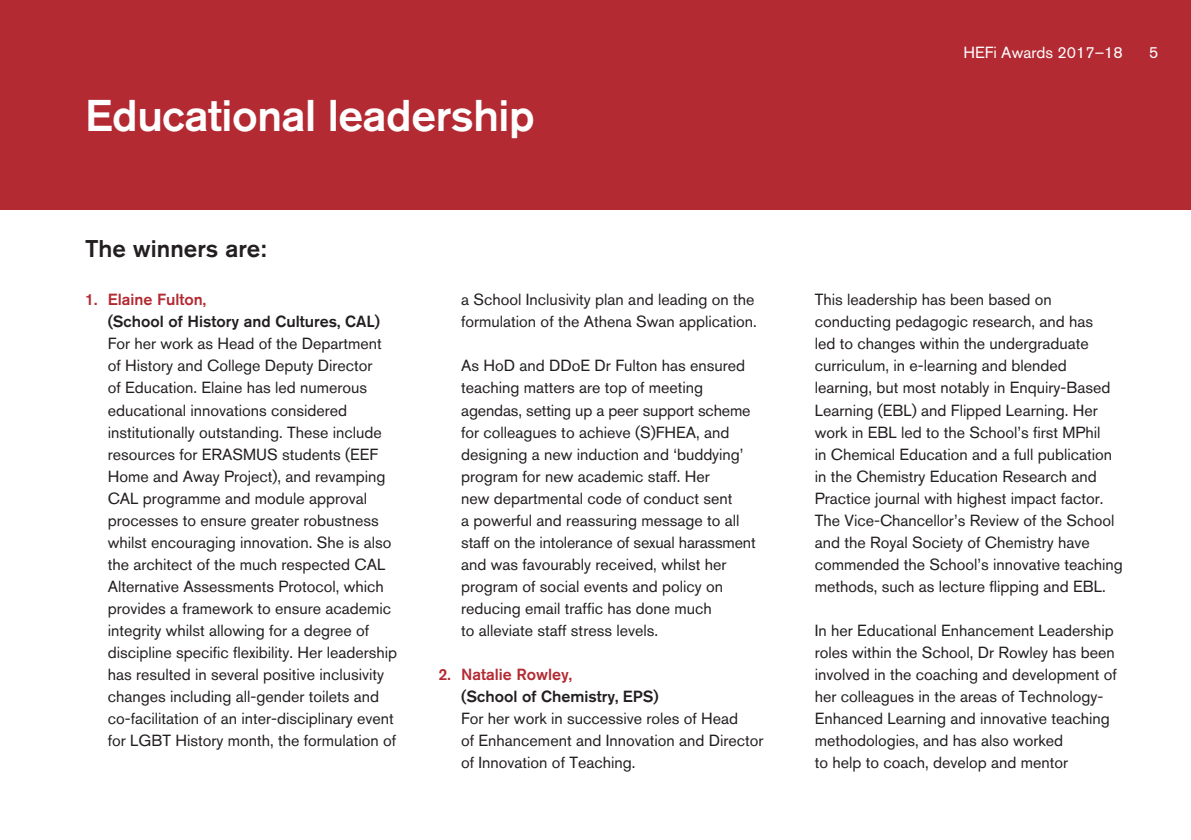
<style>
.page{position:relative;width:1191px;height:840px;background:#fff}
.page>*{position:absolute;margin:0;border:0;box-sizing:border-box;transform-origin:0 0}
.t1{font:500 44px "Akzidenz Grotesk BQ";letter-spacing:-.01em;color:#fff}
.t2{font:500 24px "Akzidenz Grotesk BQ";color:#231f20}
.t3{font:16px/22px "Akzidenz Grotesk BQ";color:#231f20}
.t4{font:500 16px "Akzidenz Grotesk BQ";color:#231f20}
.t5{font:500 16px "Akzidenz Grotesk BQ";color:#b32a33}
.t6{font:16px "Akzidenz Grotesk BQ";color:#fff}
</style>
<div class="page">
<div style="left:0;top:0;width:1191px;height:210px;background:#b32a33"></div>
<h1 class="t1" style="left:85px;top:88px;width:451px">Educational leadership</h1>
<h2 class="t2" style="left:85px;top:234px;width:183px">The winners are:</h2>
<p class="t5" style="left:85px;top:290px;width:122px">1. Elaine Fulton,</p>
<p class="t4" style="left:108px;top:312px;width:274px">(School of History and Cultures, CAL)</p>
<p class="t3" style="left:108px;top:332px;width:291px">For her work as Head of the Department of History and College Deputy Director<br>of Education. Elaine has led numerous educational innovations considered institutionally outstanding. These include resources for ERASMUS students (EEF Home and Away Project), and revamping CAL programme and module approval processes to ensure greater robustness whilst encouraging innovation. She is also the architect of the much respected CAL Alternative Assessments Protocol, which provides a framework to ensure academic integrity whilst allowing for a degree of discipline specific flexibility. Her leadership has resulted in several positive inclusivity changes including all-gender toilets and co-facilitation of an inter-disciplinary event for LGBT History month, the formulation of</p>
<p class="t3" style="left:461px;top:288px;width:297px">a School Inclusivity plan and leading on the formulation of the Athena Swan application.</p>
<p class="t3" style="left:461px;top:354px;width:296px">As HoD and DDoE Dr Fulton has ensured teaching matters are top of meeting agendas, setting up a peer support scheme for colleagues to achieve (S)FHEA, and designing a new induction and ‘buddying’ program for new academic staff. Her<br>new departmental code of conduct sent<br>a powerful and reassuring message to all staff on the intolerance of sexual harassment and was favourably received, whilst her program of social events and policy on reducing email traffic has done much<br>to alleviate staff stress levels.</p>
<p class="t5" style="left:438px;top:664px;width:135px">2. Natalie Rowley,</p>
<p class="t4" style="left:461px;top:686px;width:199px">(School of Chemistry, EPS)</p>
<p class="t3" style="left:461px;top:706px;width:304px">For her work in successive roles of Head<br>of Enhancement and Innovation and Director of Innovation of Teaching.</p>
<p class="t6" style="left:963px;top:43px;width:161px">HEFi Awards 2017–18</p>
<p class="t6" style="left:1149px;top:43px;width:11px">5</p>
<p class="t3" style="left:814px;top:288px;width:310px">This leadership has been based on conducting pedagogic research, and has<br>led to changes within the undergraduate curriculum, in e-learning and blended learning, but most notably in Enquiry-Based Learning (EBL) and Flipped Learning. Her work in EBL led to the School’s first MPhil<br>in Chemical Education and a full publication in the Chemistry Education Research and Practice journal with highest impact factor.<br>The Vice-Chancellor’s Review of the School and the Royal Society of Chemistry have commended the School’s innovative teaching methods, such as lecture flipping and EBL.</p>
<p class="t3" style="left:814px;top:618px;width:303px">In her Educational Enhancement Leadership roles within the School, Dr Rowley has been involved in the coaching and development of her colleagues in the areas of Technology-Enhanced Learning and innovative teaching methodologies, and has also worked<br>to help to coach, develop and mentor</p>
</div>
